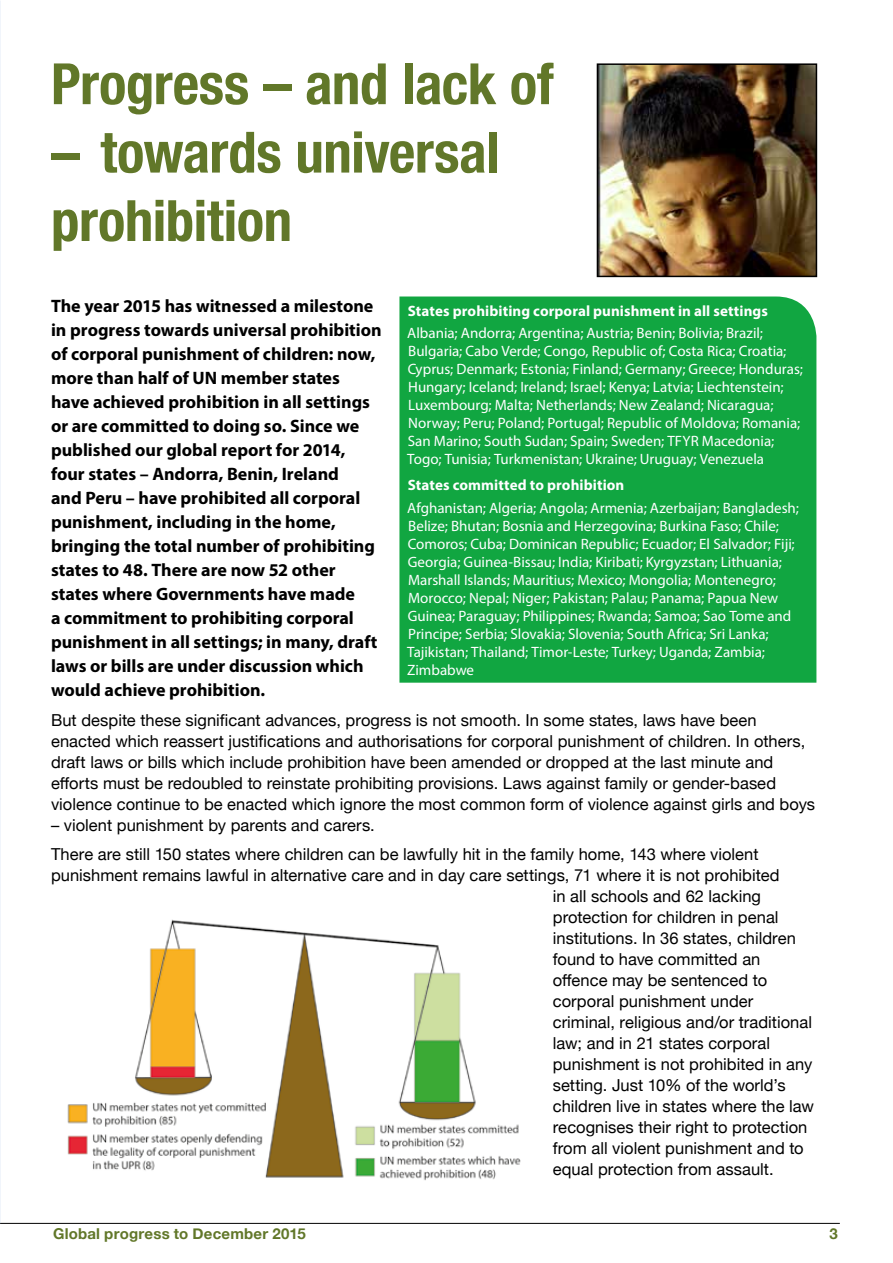
<style>
.page{position:relative;width:893px;height:1263px;background:#fff}
.page>*{position:absolute;margin:0;border:0;box-sizing:border-box;transform-origin:0 0}
.t1{font:700 condensed 57px/68.4px "Helvetica Neue";letter-spacing:-.01em;color:#617729}
.t2{font:700 18px/24px "Myriad Pro";color:#000}
.t3{font:16.5px/21px "Helvetica Neue";color:#000}
.t4{font:15px/18px "Myriad Pro";color:#fff}
.t5{font:700 15px "Myriad Pro";letter-spacing:.005em;color:#fff}
.t6{font:700 15px "Helvetica Neue";letter-spacing:.015em;color:#617729}
</style>
<div class="page">
<hr style="left:0;top:1223px;width:840px;height:1px;background:#000">
<img style="left:67px;top:919px;width:454px;height:262px">
<div style="left:399px;top:296px;width:417px;height:387px;background:#11a641"></div>
<img style="left:600px;top:66px;width:214px;height:208px">
<div style="left:597px;top:63px;width:220px;height:214px;border:2px solid #000"></div>
<h1 class="t1" style="left:51px;top:46px;width:504px">Progress – and lack of</h1>
<h1 class="t1" style="left:51px;top:114px;width:450px">– towards universal prohibition</h1>
<p class="t2" style="left:51px;top:293px;width:332px">The year 2015 has witnessed a milestone in progress towards universal prohibition of corporal punishment of children: now, more than half of UN member states have achieved prohibition in all settings or are committed to doing so. Since we published our global report for 2014, four states – Andorra, Benin, Ireland<br>and Peru – have prohibited all corporal punishment, including in the home, bringing the total number of prohibiting states to 48. There are now 52 other states where Governments have made<br>a commitment to prohibiting corporal punishment in all settings; in many, draft laws or bills are under discussion which would achieve prohibition.</p>
<p class="t3" style="left:51px;top:710px;width:766px">But despite these significant advances, progress is not smooth. In some states, laws have been enacted which reassert justifications and authorisations for corporal punishment of children. In others, draft laws or bills which include prohibition have been amended or dropped at the last minute and efforts must be redoubled to reinstate prohibiting provisions. Laws against family or gender-based violence continue to be enacted which ignore the most common form of violence against girls and boys</p>
<p class="t3" style="left:51px;top:811px;width:709px;line-height:29.5px">– violent punishment by parents and carers.<br>There are still 150 states where children can be lawfully hit in the family home, 143 where violent</p>
<p class="t3" style="left:553px;top:866px;width:263px;text-indent:-502px">punishment remains lawful in alternative care and in day care settings, 71 where it is not prohibited<br>in all schools and 62 lacking protection for children in penal institutions. In 36 states, children found to have committed an offence may be sentenced to corporal punishment under criminal, religious and/or traditional law; and in 21 states corporal punishment is not prohibited in any setting. Just 10% of the world’s children live in states where the law recognises their right to protection from all violent punishment and to equal protection from assault.</p>
<p class="t5" style="left:408px;top:301px;width:362px">States prohibiting corporal punishment in all settings</p>
<p class="t4" style="left:407px;top:324px;width:397px">Albania; Andorra; Argentina; Austria; Benin; Bolivia; Brazil; Bulgaria; Cabo Verde; Congo, Republic of; Costa Rica; Croatia; Cyprus; Denmark; Estonia; Finland; Germany; Greece; Honduras; Hungary; Iceland; Ireland; Israel; Kenya; Latvia; Liechtenstein; Luxembourg; Malta; Netherlands; New Zealand; Nicaragua; Norway; Peru; Poland; Portugal; Republic of Moldova; Romania; San Marino; South Sudan; Spain; Sweden; TFYR Macedonia; Togo; Tunisia; Turkmenistan; Ukraine; Uruguay; Venezuela</p>
<p class="t5" style="left:408px;top:475px;width:218px">States committed to prohibition</p>
<p class="t4" style="left:407px;top:498px;width:393px">Afghanistan; Algeria; Angola; Armenia; Azerbaijan; Bangladesh; Belize; Bhutan; Bosnia and Herzegovina; Burkina Faso; Chile; Comoros; Cuba; Dominican Republic; Ecuador; El Salvador; Fiji; Georgia; Guinea-Bissau; India; Kiribati; Kyrgyzstan; Lithuania; Marshall Islands; Mauritius; Mexico; Mongolia; Montenegro; Morocco; Nepal; Niger; Pakistan; Palau; Panama; Papua New Guinea; Paraguay; Philippines; Rwanda; Samoa; Sao Tome and Principe; Serbia; Slovakia; Slovenia; South Africa; Sri Lanka; Tajikistan; Thailand; Timor-Leste; Turkey; Uganda; Zambia; Zimbabwe</p>
<p class="t6" style="left:53px;top:1222px;width:254px">Global progress to December 2015</p>
<p class="t6" style="left:829px;top:1222px;width:10px">3</p>
</div>
